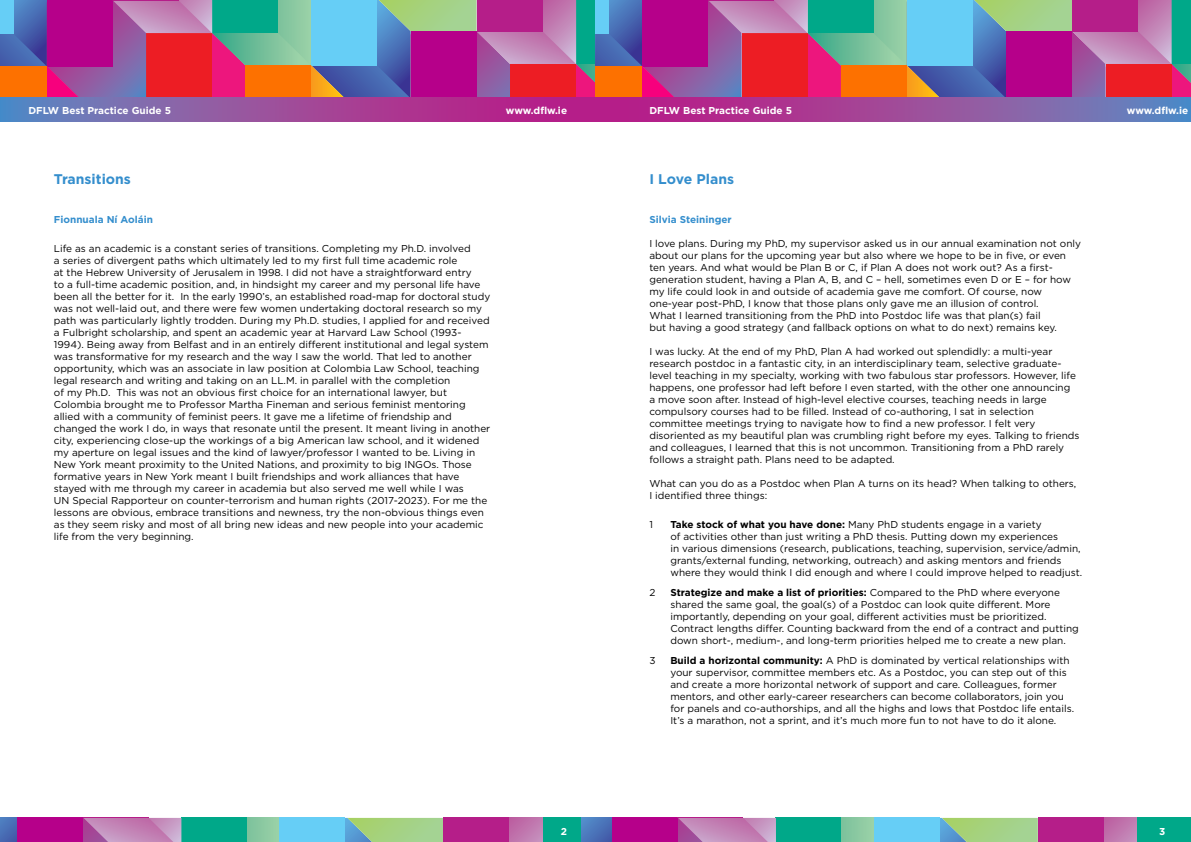
<style>
.page{position:relative;width:1191px;height:842px;background:#fff}
.page>*{position:absolute;margin:0;border:0;box-sizing:border-box;transform-origin:0 0}
.t1{font:700 14px "Gotham";color:#348ecd}
.t2{font:10px/12px "Gotham";color:#000}
.t3{font:700 10px "Gotham";color:#fff}
.t4{font:700 10px "Gotham";color:#348ecd}
.s1{font-weight:700}
</style>
<div class="page">
<svg style="left:246px;top:818px;width:34px;height:24px"></svg>
<div style="left:181px;top:818px;width:65px;height:24px;background:#00a889"></div>
<div style="left:542px;top:818px;width:63px;height:24px;background:#00a889"></div>
<svg style="left:0;top:818px;width:182px;height:24px;background:#b050a5"></svg>
<svg style="left:509px;top:818px;width:33px;height:24px"></svg>
<svg style="left:280px;top:818px;width:163px;height:24px;background:#84cbb8"></svg>
<div style="left:443px;top:818px;width:66px;height:24px;background:#b51e89"></div>
<svg style="left:841px;top:818px;width:33px;height:24px"></svg>
<div style="left:776px;top:818px;width:65px;height:24px;background:#00a889"></div>
<div style="left:1136px;top:818px;width:55px;height:24px;background:#00a889"></div>
<svg style="left:581px;top:818px;width:195px;height:24px;background:#aa53a7"></svg>
<svg style="left:1103px;top:818px;width:33px;height:24px"></svg>
<svg style="left:874px;top:818px;width:164px;height:24px;background:#84cbb8"></svg>
<div style="left:1038px;top:818px;width:65px;height:24px;background:#b51e89"></div>
<svg style="left:0;top:0;width:1191px;height:97px;background:#9d658b"></svg>
<div style="left:1072px;top:0;width:66px;height:31px;background:#b51e89"></div>
<svg style="left:0;top:97px;width:595px;height:25px;background:#964d9e"></svg>
<svg style="left:595px;top:97px;width:596px;height:25px;background:#964c9d"></svg>
<p class="t3" style="left:28px;top:104px;width:144px">DFLW Best Practice Guide 5</p>
<p class="t3" style="left:506px;top:104px;width:63px">www.dflw.ie</p>
<p class="t3" style="left:649px;top:104px;width:144px">DFLW Best Practice Guide 5</p>
<p class="t3" style="left:1127px;top:104px;width:63px">www.dflw.ie</p>
<h1 class="t1" style="left:54px;top:170px;width:79px">Transitions</h1>
<h1 class="t1" style="left:649px;top:170px;width:86px">I Love Plans</h1>
<p class="t4" style="left:54px;top:213px;width:101px">Fionnuala Ní Aoláin</p>
<p class="t2" style="left:54px;top:243px;width:438px">Life as an academic is a constant series of transitions. Completing my Ph.D. involved<br>a series of divergent paths which ultimately led to my first full time academic role<br>at the Hebrew University of Jerusalem in 1998. I did not have a straightforward entry<br>to a full-time academic position, and, in hindsight my career and my personal life have been all the better for it. In the early 1990’s, an established road-map for doctoral study was not well-laid out, and there were few women undertaking doctoral research so my path was particularly lightly trodden. During my Ph.D. studies, I applied for and received a Fulbright scholarship, and spent an academic year at Harvard Law School (1993- 1994). Being away from Belfast and in an entirely different institutional and legal system was transformative for my research and the way I saw the world. That led to another opportunity, which was an associate in law position at Colombia Law School, teaching legal research and writing and taking on an LL.M. in parallel with the completion<br>of my Ph.D. This was not an obvious first choice for an international lawyer, but Colombia brought me to Professor Martha Fineman and serious feminist mentoring allied with a community of feminist peers. It gave me a lifetime of friendship and changed the work I do, in ways that resonate until the present. It meant living in another city, experiencing close-up the workings of a big American law school, and it widened my aperture on legal issues and the kind of lawyer/professor I wanted to be. Living in New York meant proximity to the United Nations, and proximity to big INGOs. Those formative years in New York meant I built friendships and work alliances that have stayed with me through my career in academia but also served me well while I was<br>UN Special Rapporteur on counter-terrorism and human rights (2017-2023). For me the lessons are obvious, embrace transitions and newness, try the non-obvious things even as they seem risky and most of all bring new ideas and new people into your academic life from the very beginning.</p>
<p class="t3" style="left:561px;top:824px;width:8px">2</p>
<p class="t4" style="left:649px;top:213px;width:84px">Silvia Steininger</p>
<p class="t2" style="left:649px;top:238px;width:433px">I love plans. During my PhD, my supervisor asked us in our annual examination not only about our plans for the upcoming year but also where we hope to be in five, or even ten years. And what would be Plan B or C, if Plan A does not work out? As a first&shy;generation student, having a Plan A, B, and C – hell, sometimes even D or E – for how my life could look in and outside of academia gave me comfort. Of course, now one-year post-PhD, I know that those plans only gave me an illusion of control.<br>What I learned transitioning from the PhD into Postdoc life was that plan(s) fail<br>but having a good strategy (and fallback options on what to do next) remains key.</p>
<p class="t2" style="left:649px;top:346px;width:432px">I was lucky. At the end of my PhD, Plan A had worked out splendidly: a multi-year research postdoc in a fantastic city, in an interdisciplinary team, selective graduate&shy;level teaching in my specialty, working with two fabulous star professors. However, life happens, one professor had left before I even started, with the other one announcing<br>a move soon after. Instead of high-level elective courses, teaching needs in large compulsory courses had to be filled. Instead of co-authoring, I sat in selection committee meetings trying to navigate how to find a new professor. I felt very disoriented as my beautiful plan was crumbling right before my eyes. Talking to friends and colleagues, I learned that this is not uncommon. Transitioning from a PhD rarely follows a straight path. Plans need to be adapted.</p>
<p class="t2" style="left:649px;top:478px;width:428px">What can you do as a Postdoc when Plan A turns on its head? When talking to others,<br>I identified three things:</p>
<p class="t2" style="left:649px;top:519px;width:5px">1</p>
<p class="t2" style="left:670px;top:519px;width:413px"><span class="s1">Take stock of what you have done:</span> Many PhD students engage in a variety<br>of activities other than just writing a PhD thesis. Putting down my experiences<br>in various dimensions (research, publications, teaching, supervision, service/admin, grants/external funding, networking, outreach) and asking mentors and friends where they would think I did enough and where I could improve helped to readjust.</p>
<p class="t2" style="left:649px;top:586px;width:7px">2</p>
<p class="t2" style="left:670px;top:586px;width:410px"><span class="s1">Strategize and make a list of priorities:</span> Compared to the PhD where everyone shared the same goal, the goal(s) of a Postdoc can look quite different. More importantly, depending on your goal, different activities must be prioritized.<br>Contract lengths differ. Counting backward from the end of a contract and putting down short-, medium-, and long-term priorities helped me to create a new plan.</p>
<p class="t2" style="left:649px;top:654px;width:8px">3</p>
<p class="t2" style="left:670px;top:654px;width:405px"><span class="s1">Build a horizontal community:</span> A PhD is dominated by vertical relationships with your supervisor, committee members etc. As a Postdoc, you can step out of this and create a more horizontal network of support and care. Colleagues, former mentors, and other early-career researchers can become collaborators, join you for panels and co-authorships, and all the highs and lows that Postdoc life entails.<br>It’s a marathon, not a sprint, and it’s much more fun to not have to do it alone.</p>
<p class="t3" style="left:1159px;top:824px;width:8px">3</p>
</div>
